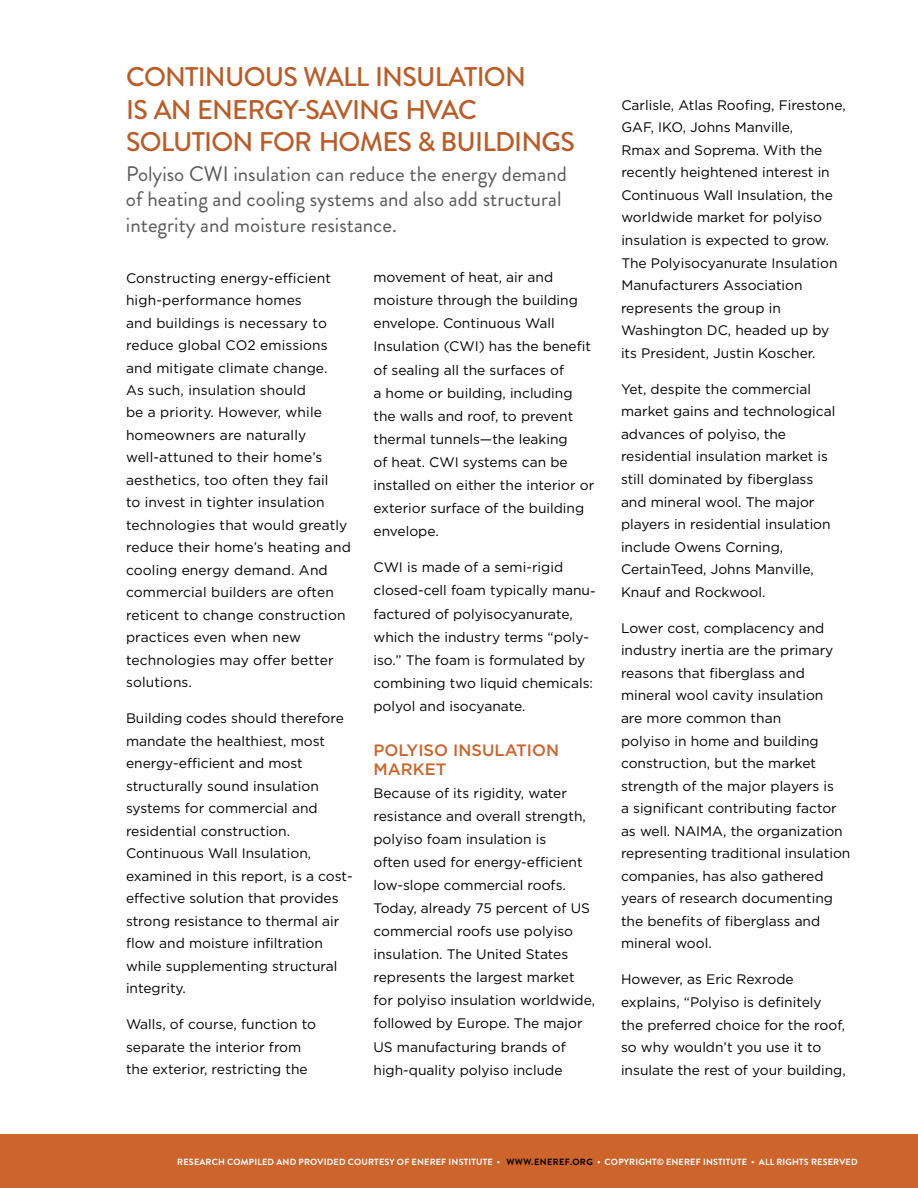
<style>
.page{position:relative;width:918px;height:1188px;background:#fff}
.page>*{position:absolute;margin:0;border:0;box-sizing:border-box;transform-origin:0 0}
.t1{font:500 27px/32.4px "Brandon Grotesque";letter-spacing:-.03em;color:#bb5c27}
.t2{font:21px/25.2px "Brandon Grotesque";color:#58595b}
.t3{font:500 16.5px/18.6px "Gotham HTF";color:#cc642c}
.t4{font:13.8px/22.5px "Gotham HTF";color:#000}
.t5{font:13.8px/22.5px "Gotham HTF";color:#000101}
.t6{font:700 9px "Brandon Grotesque";letter-spacing:.02em;color:#fff}
.s1{color:#000}
</style>
<div class="page">
<div style="left:0;top:1134px;width:918px;height:54px;background:#cc642c"></div>
<h1 class="t1" style="left:126px;top:61px;width:450px">CONTINUOUS WALL INSULATION<br>IS AN ENERGY-SAVING HVAC<br>SOLUTION FOR HOMES &amp; BUILDINGS</h1>
<h2 class="t2" style="left:126px;top:162px;width:442px">Polyiso CWI insulation can reduce the energy demand of heating and cooling systems and also add structural integrity and moisture resistance.</h2>
<p class="t4" style="left:126px;top:266px;width:226px">Constructing energy-efficient high-performance homes<br>and buildings is necessary to reduce global CO2 emissions and mitigate climate change.<br>As such, insulation should<br>be a priority. However, while homeowners are naturally well-attuned to their home’s aesthetics, too often they fail<br>to invest in tighter insulation technologies that would greatly reduce their home’s heating and cooling energy demand. And commercial builders are often reticent to change construction practices even when new technologies may offer better solutions.</p>
<p class="t4" style="left:126px;top:707px;width:228px">Building codes should therefore mandate the healthiest, most energy-efficient and most structurally sound insulation systems for commercial and residential construction.<br>Continuous Wall Insulation, examined in this report, is a cost&shy;effective solution that provides strong resistance to thermal air flow and moisture infiltration while supplementing structural integrity.</p>
<p class="t4" style="left:126px;top:1013px;width:192px">Walls, of course, function to separate the interior from the exterior, restricting the</p>
<p class="t4" style="left:374px;top:266px;width:222px;line-height:23.1px">movement of heat, air and moisture through the building envelope. Continuous Wall<br>Insulation (CWI) has the benefit of sealing all the surfaces of<br>a home or building, including the walls and roof, to prevent thermal tunnels—the leaking<br>of heat. CWI systems can be installed on either the interior or exterior surface of the building envelope.</p>
<p class="t4" style="left:373px;top:556px;width:224px;line-height:23.1px">CWI is made of a semi-rigid closed-cell foam typically manu&shy;factured of polyisocyanurate, which the industry terms “poly&shy;iso.” The foam is formulated by combining two liquid chemicals: polyol and isocyanate.</p>
<p class="t3" style="left:374px;top:741px;width:187px">POLYISO INSULATION<br>MARKET</p>
<p class="t4" style="left:374px;top:781px;width:223px;line-height:23.1px">Because of its rigidity, water resistance and overall strength, polyiso foam insulation is<br>often used for energy-efficient low-slope commercial roofs.<br>Today, already 75 percent of US commercial roofs use polyiso insulation. The United States represents the largest market for polyiso insulation worldwide, followed by Europe. The major<br>US manufacturing brands of high-quality polyiso include</p>
<p class="t4" style="left:621px;top:93px;width:226px">Carlisle, Atlas Roofing, Firestone,<br>GAF, IKO, Johns Manville,<br>Rmax and Soprema. With the recently heightened interest in<br>Continuous Wall Insulation, the worldwide market for polyiso insulation is expected to grow.</p>
<p class="t5" style="left:621px;top:251px;width:218px">The Polyisocyanurate Insulation<br>Manufacturers Association represents the group in<br>Washington DC, headed up by its President, Justin Koscher.</p>
<p class="t4" style="left:621px;top:377px;width:216px">Yet, despite the commercial market gains and technological advances of polyiso, the residential insulation market is still dominated by fiberglass and mineral wool. The major players in residential insulation include Owens Corning,<br>CertainTeed, Johns Manville,<br>Knauf and Rockwool.</p>
<p class="t4" style="left:621px;top:616px;width:231px">Lower cost, complacency and industry inertia are the primary reasons that fiberglass and mineral wool cavity insulation<br>are more common than<br>polyiso in home and building construction, but the market strength of the major players is<br>a significant contributing factor as well. NAIMA, the organization representing traditional insulation companies, has also gathered years of research documenting the benefits of fiberglass and mineral wool.</p>
<p class="t4" style="left:621px;top:968px;width:226px">However, as Eric Rexrode explains, “Polyiso is definitely the preferred choice for the roof, so why wouldn’t you use it to insulate the rest of your building,</p>
<p class="t6" style="left:177px;top:1156px;width:682px">RESEARCH COMPILED AND PROVIDED COURTESY OF ENEREF INSTITUTE • <span class="s1">WWW.ENEREF.ORG</span> • COPYRIGHT© ENEREF INSTITUTE • ALL RIGHTS RESERVED</p>
</div>
